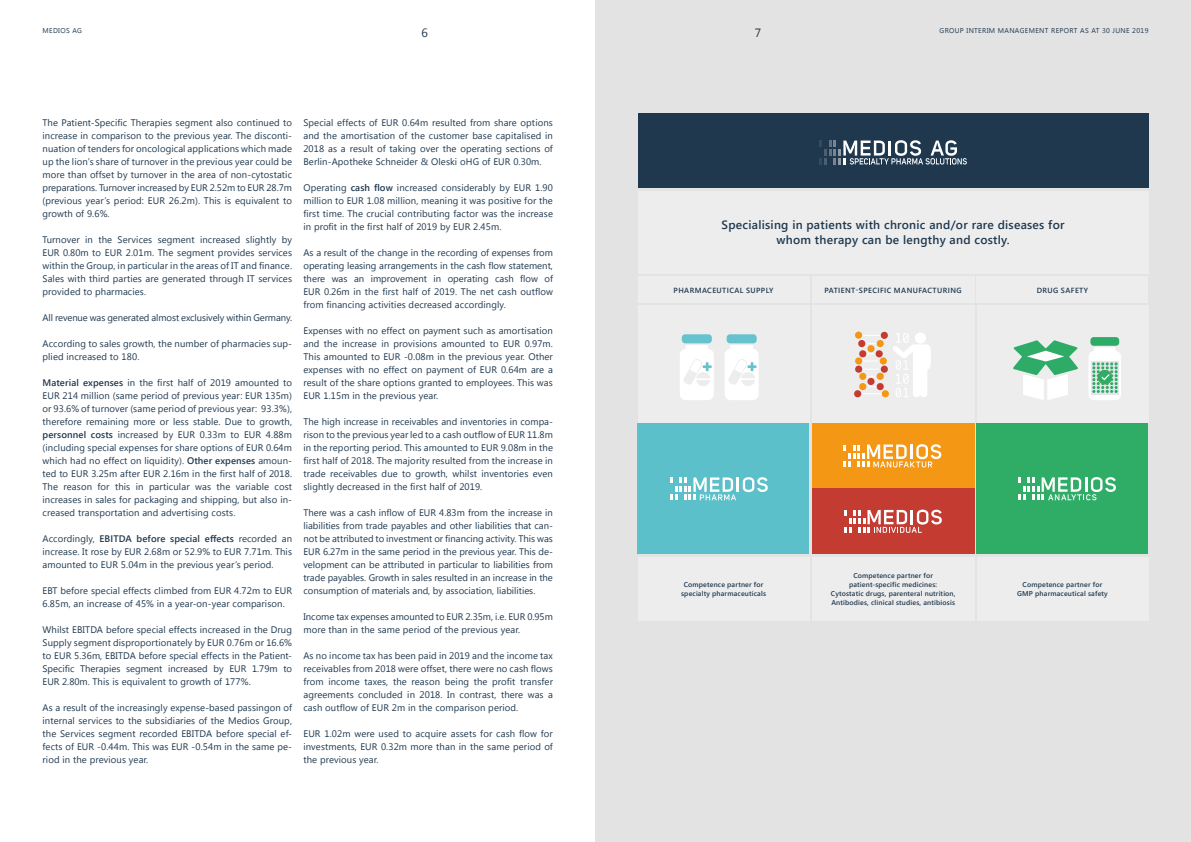
<style>
.page{position:relative;width:1191px;height:842px;background:#fff}
.page>*{position:absolute;margin:0;border:0;box-sizing:border-box;transform-origin:0 0}
.t1{font:600 12px/14.5px "Segoe UI";letter-spacing:.02em;color:#1f384e;text-align:center}
.t2{font:12px "Segoe UI";color:#1f384e}
.t3{font:9.5px/13px "Segoe UI";letter-spacing:.01em;color:#1f384e;text-align:justify}
.t4{font:9.5px "Segoe UI";letter-spacing:-.01em;color:#1f384e}
.t5{font:600 7.4px "Segoe UI";letter-spacing:.055em;color:#1f384e}
.t6{font:600 7px/9px "Segoe UI";letter-spacing:.02em;color:#1f384e;text-align:center}
.t7{font:7px "Segoe UI";letter-spacing:.05em;color:#1f384e}
.s1{font-weight:600}
</style>
<div class="page">
<hr style="left:595px;top:0;width:1px;height:842px;background:#1f384e">
<div style="left:596px;top:0;width:595px;height:842px;background:#e3e3e3"></div>
<div style="left:638px;top:277px;width:171px;height:26px;background:#ededed"></div>
<div style="left:812px;top:277px;width:162px;height:26px;background:#ededed"></div>
<div style="left:976px;top:277px;width:172px;height:26px;background:#ededed"></div>
<div style="left:637px;top:423px;width:172px;height:131px;background:#5bc0c9"></div>
<div style="left:637px;top:113px;width:511px;height:75px;background:#1f384e"></div>
<div style="left:638px;top:306px;width:171px;height:117px;background:#ededed"></div>
<div style="left:812px;top:306px;width:162px;height:117px;background:#ededed"></div>
<div style="left:976px;top:306px;width:172px;height:117px;background:#ededed"></div>
<div style="left:976px;top:423px;width:172px;height:131px;background:#2fac66"></div>
<hr style="left:736px;top:477px;width:3px;height:15px;background:#fff">
<svg style="left:743px;top:477px;width:24px;height:15px"></svg>
<svg style="left:670px;top:477px;width:66px;height:23px"></svg>
<svg style="left:819px;top:140px;width:147px;height:25px"></svg>
<div style="left:812px;top:423px;width:162px;height:66px;background:#f49715"></div>
<svg style="left:843px;top:444px;width:98px;height:23px"></svg>
<div style="left:812px;top:489px;width:162px;height:65px;background:#c43b32"></div>
<svg style="left:844px;top:510px;width:97px;height:23px"></svg>
<svg style="left:1018px;top:477px;width:98px;height:23px"></svg>
<div style="left:638px;top:191px;width:510px;height:83px;background:#ededed"></div>
<div style="left:682px;top:334px;width:30px;height:9px;background:#66c2cc;border-radius:3px"></div>
<svg style="left:680px;top:345px;width:34px;height:55px"></svg>
<div style="left:726px;top:334px;width:30px;height:9px;background:#66c2cc;border-radius:3px"></div>
<svg style="left:725px;top:345px;width:33px;height:55px"></svg>
<svg style="left:854px;top:331px;width:77px;height:67px"></svg>
<svg style="left:1013px;top:340px;width:65px;height:60px"></svg>
<div style="left:1090px;top:337px;width:29px;height:9px;background:#2eab66;border-radius:3px"></div>
<svg style="left:1089px;top:347px;width:32px;height:53px"></svg>
<div style="left:638px;top:557px;width:171px;height:63px;background:#ededed"></div>
<div style="left:976px;top:557px;width:172px;height:63px;background:#ededed"></div>
<div style="left:812px;top:557px;width:162px;height:63px;background:#ededed"></div>
<p class="t2" style="left:421px;top:24px;width:8px">6</p>
<p class="t2" style="left:755px;top:24px;width:8px">7</p>
<p class="t7" style="left:43px;top:26px;width:41px">MEDIOS AG</p>
<p class="t7" style="left:939px;top:26px;width:210px">GROUP INTERIM MANAGEMENT REPORT AS AT 30 JUNE 2019</p>
<p class="t3" style="left:43px;top:116px;width:251px">The Patient-Specific Therapies segment also continued to increase in comparison to the previous year. The disconti&shy;nuation of tenders for oncological applications which made up the lion’s share of turnover in the previous year could be more than offset by turnover in the area of non-cytostatic preparations. Turnover increased by EUR 2.52m to EUR 28.7m (previous year’s period: EUR 26.2m). This is equivalent to growth of 9.6%.</p>
<p class="t3" style="left:43px;top:233px;width:251px">Turnover in the Services segment increased slightly by EUR 0.80m to EUR 2.01m. The segment provides services within the Group, in particular in the areas of IT and finance.<br>Sales with third parties are generated through IT services provided to pharmacies.</p>
<p class="t4" style="left:43px;top:311px;width:251px">All revenue was generated almost exclusively within Germany.</p>
<p class="t3" style="left:43px;top:337px;width:251px">According to sales growth, the number of pharmacies sup&shy;plied increased to 180.</p>
<p class="t3" style="left:43px;top:376px;width:251px"><span class="s1">Material expenses</span> in the first half of 2019 amounted to EUR 214 million (same period of previous year: EUR 135m) or 93.6% of turnover (same period of previous year: 93.3%), therefore remaining more or less stable. Due to growth, <span class="s1">personnel costs</span> increased by EUR 0.33m to EUR 4.88m (including special expenses for share options of EUR 0.64m which had no effect on liquidity). <span class="s1">Other expenses</span> amoun&shy;ted to EUR 3.25m after EUR 2.16m in the first half of 2018.<br>The reason for this in particular was the variable cost increases in sales for packaging and shipping, but also in&shy;creased transportation and advertising costs.</p>
<p class="t3" style="left:43px;top:532px;width:251px">Accordingly, <span class="s1">EBITDA before special effects</span> recorded an increase. It rose by EUR 2.68m or 52.9% to EUR 7.71m. This amounted to EUR 5.04m in the previous year’s period.</p>
<p class="t3" style="left:43px;top:584px;width:251px">EBT before special effects climbed from EUR 4.72m to EUR<br>6.85m, an increase of 45% in a year-on-year comparison.</p>
<p class="t3" style="left:43px;top:623px;width:251px">Whilst EBITDA before special effects increased in the Drug Supply segment disproportionately by EUR 0.76m or 16.6% to EUR 5.36m, EBITDA before special effects in the Patient-Specific Therapies segment increased by EUR 1.79m to EUR 2.80m. This is equivalent to growth of 177%.</p>
<p class="t3" style="left:43px;top:701px;width:251px">As a result of the increasingly expense-based passingon of internal services to the subsidiaries of the Medios Group, the Services segment recorded EBITDA before special ef&shy;fects of EUR -0.44m. This was EUR -0.54m in the same pe&shy;riod in the previous year.</p>
<p class="t3" style="left:303px;top:116px;width:251px">Special effects of EUR 0.64m resulted from share options and the amortisation of the customer base capitalised in 2018 as a result of taking over the operating sections of Berlin-Apotheke Schneider &amp; Oleski oHG of EUR 0.30m.</p>
<p class="t3" style="left:303px;top:181px;width:251px">Operating <span class="s1">cash flow</span> increased considerably by EUR 1.90 million to EUR 1.08 million, meaning it was positive for the first time. The crucial contributing factor was the increase in profit in the first half of 2019 by EUR 2.45m.</p>
<p class="t3" style="left:303px;top:246px;width:251px">As a result of the change in the recording of expenses from operating leasing arrangements in the cash flow statement, there was an improvement in operating cash flow of EUR 0.26m in the first half of 2019. The net cash outflow from financing activities decreased accordingly.</p>
<p class="t3" style="left:303px;top:324px;width:251px">Expenses with no effect on payment such as amortisation and the increase in provisions amounted to EUR 0.97m.<br>This amounted to EUR -0.08m in the previous year. Other expenses with no effect on payment of EUR 0.64m are a result of the share options granted to employees. This was EUR 1.15m in the previous year.</p>
<p class="t3" style="left:303px;top:415px;width:251px">The high increase in receivables and inventories in compa&shy;rison to the previous year led to a cash outflow of EUR 11.8m in the reporting period. This amounted to EUR 9.08m in the first half of 2018. The majority resulted from the increase in trade receivables due to growth, whilst inventories even slightly decreased in the first half of 2019.</p>
<p class="t3" style="left:303px;top:506px;width:251px">There was a cash inflow of EUR 4.83m from the increase in liabilities from trade payables and other liabilities that can&shy;not be attributed to investment or financing activity. This was EUR 6.27m in the same period in the previous year. This de&shy;velopment can be attributed in particular to liabilities from trade payables. Growth in sales resulted in an increase in the consumption of materials and, by association, liabilities.</p>
<p class="t3" style="left:303px;top:610px;width:251px">Income tax expenses amounted to EUR 2.35m, i.e. EUR 0.95m more than in the same period of the previous year.</p>
<p class="t3" style="left:303px;top:649px;width:251px">As no income tax has been paid in 2019 and the income tax receivables from 2018 were offset, there were no cash flows from income taxes, the reason being the profit transfer agreements concluded in 2018. In contrast, there was a cash outflow of EUR 2m in the comparison period.</p>
<p class="t3" style="left:303px;top:727px;width:251px">EUR 1.02m were used to acquire assets for cash flow for investments, EUR 0.32m more than in the same period of the previous year.</p>
<p class="t1" style="left:721px;top:218px;width:344px">Specialising in patients with chronic and/or rare diseases for whom therapy can be lengthy and costly.</p>
<p class="t5" style="left:673px;top:284px;width:101px">PHARMACEUTICAL SUPPLY</p>
<p class="t5" style="left:824px;top:284px;width:139px">PATIENT-SPECIFIC MANUFACTURING</p>
<p class="t5" style="left:1036px;top:284px;width:53px">DRUG SAFETY</p>
<p class="t6" style="left:831px;top:570px;width:126px">Competence partner for patient-specific medicines:<br>Cytostatic drugs, parenteral nutrition, Antibodies, clinical studies, antibiosis</p>
<p class="t6" style="left:681px;top:579px;width:86px">Competence partner for specialty pharmaceuticals</p>
<p class="t6" style="left:1017px;top:579px;width:92px">Competence partner for<br>GMP pharmaceutical safety</p>
</div>
